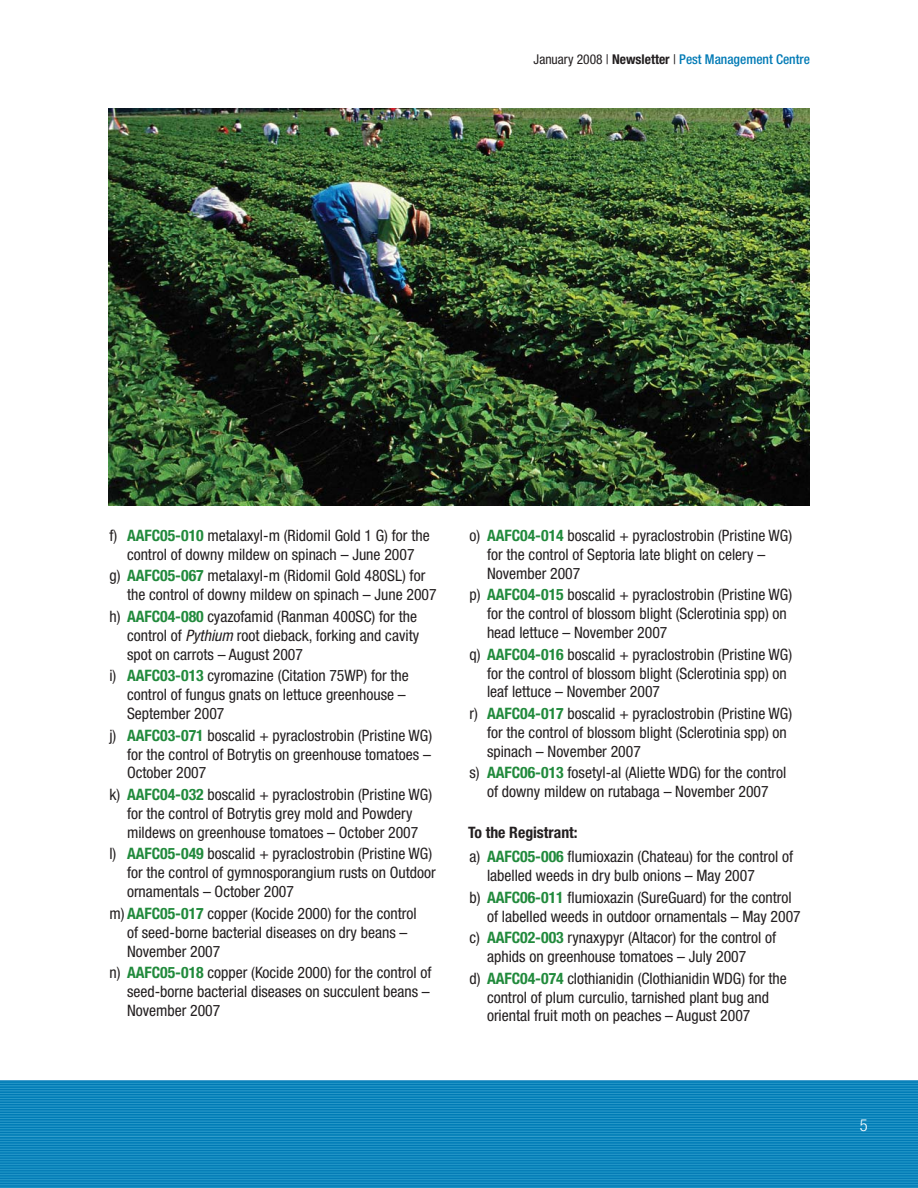
<style>
.page{position:relative;width:918px;height:1188px;background:#fff}
.page>*{position:absolute;margin:0;border:0;box-sizing:border-box;transform-origin:0 0}
.t1{font:300 condensed 16.5px "Helvetica Neue";color:#fff}
.t2{font:condensed 15.75px/18.9px "Helvetica Neue";color:#231f20}
.t3{font:500 condensed 13.5px "Helvetica Neue";color:#007ab5}
.s1{font-weight:400;color:#231f20}
.s2{font-weight:700;color:#231f20}
.s3{font-weight:700;color:#218a3c}
.s4{font-style:italic}
.s5{font-weight:700}
</style>
<div class="page">
<img style="left:0;top:1080px;width:918px;height:108px">
<img style="left:108px;top:108px;width:702px;height:397px">
<p class="t3" style="left:534px;top:54px;width:278px"><span class="s1">January 2008 |</span> <span class="s2">Newsletter</span> <span class="s1">|</span> Pest Management Centre</p>
<p class="t2" style="left:109px;top:527px;width:322px;text-align:center">f) <span class="s3">AAFC05-010</span> metalaxyl-m (Ridomil Gold 1 G) for the control of downy mildew on spinach – June 2007</p>
<p class="t2" style="left:127px;top:568px;width:311px;text-indent:-18px">g) <span class="s3">AAFC05-067</span> metalaxyl-m (Ridomil Gold 480SL) for the control of downy mildew on spinach – June 2007</p>
<p class="t2" style="left:127px;top:608px;width:294px;text-indent:-18px">h) <span class="s3">AAFC04-080</span> cyazofamid (Ranman 400SC) for the control of <span class="s4">Pythium</span>root dieback, forking and cavity spot on carrots – August 2007</p>
<p class="t2" style="left:127px;top:668px;width:283px;text-indent:-18px">i) <span class="s3">AAFC03-013</span> cyromazine (Citation 75WP) for the control of fungus gnats on lettuce greenhouse –<br>September 2007</p>
<p class="t2" style="left:127px;top:727px;width:307px;text-align:justify;text-indent:-18px">j) <span class="s3">AAFC03-071</span> boscalid + pyraclostrobin (Pristine WG) for the control of Botrytis on greenhouse tomatoes – October 2007</p>
<p class="t2" style="left:109px;top:786px;width:324px;text-align:center">k) <span class="s3">AAFC04-032</span> boscalid + pyraclostrobin (Pristine WG) for the control of Botrytis grey mold and Powdery mildews on greenhouse tomatoes – October 2007</p>
<p class="t2" style="left:127px;top:846px;width:310px;text-indent:-18px">l) <span class="s3">AAFC05-049</span> boscalid + pyraclostrobin (Pristine WG) for the control of gymnosporangium rusts on Outdoor ornamentals – October 2007</p>
<p class="t2" style="left:127px;top:905px;width:291px;text-indent:-18px">m) <span class="s3">AAFC05-017</span> copper (Kocide 2000) for the control of seed-borne bacterial diseases on dry beans –<br>November 2007</p>
<p class="t2" style="left:127px;top:965px;width:306px;text-align:justify;text-indent:-18px">n) <span class="s3">AAFC05-018</span> copper (Kocide 2000) for the control of seed-borne bacterial diseases on succulent beans – November 2007</p>
<p class="t2" style="left:487px;top:527px;width:307px;text-indent:-18px">o) <span class="s3">AAFC04-014</span> boscalid + pyraclostrobin (Pristine WG) for the control of Septoria late blight on celery –<br>November 2007</p>
<p class="t2" style="left:487px;top:587px;width:307px;text-indent:-18px">p) <span class="s3">AAFC04-015</span> boscalid + pyraclostrobin (Pristine WG) for the control of blossom blight (Sclerotinia spp) on head lettuce – November 2007</p>
<p class="t2" style="left:487px;top:646px;width:307px;text-indent:-18px">q) <span class="s3">AAFC04-016</span> boscalid + pyraclostrobin (Pristine WG) for the control of blossom blight (Sclerotinia spp) on leaf lettuce – November 2007</p>
<p class="t2" style="left:487px;top:705px;width:307px;text-indent:-18px">r) <span class="s3">AAFC04-017</span> boscalid + pyraclostrobin (Pristine WG) for the control of blossom blight (Sclerotinia spp) on spinach – November 2007</p>
<p class="t2" style="left:469px;top:765px;width:318px;text-align:center">s) <span class="s3">AAFC06-013</span> fosetyl-al (Aliette WDG) for the control of downy mildew on rutabaga – November 2007</p>
<p class="t2" style="left:468px;top:821px;width:327px;line-height:24.3px"><span class="s5">To the Registrant:<br></span>a) <span class="s3">AAFC05-006</span> flumioxazin (Chateau) for the control of</p>
<p class="t2" style="left:469px;top:866px;width:324px;line-height:21.6px;text-indent:18px">labelled weeds in dry bulb onions – May 2007<br>b) <span class="s3">AAFC06-011</span> flumioxazin (SureGuard) for the control</p>
<p class="t2" style="left:469px;top:907px;width:333px;line-height:21.6px;text-indent:18px">of labelled weeds in outdoor ornamentals – May 2007 c) <span class="s3">AAFC02-003</span> rynaxypyr (Altacor) for the control of</p>
<p class="t2" style="left:469px;top:947px;width:319px;line-height:21.6px;text-indent:18px">aphids on greenhouse tomatoes – July 2007<br>d) <span class="s3">AAFC04-074</span> clothianidin (Clothianidin WDG) for the</p>
<p class="t2" style="left:487px;top:989px;width:284px">control of plum curculio, tarnished plant bug and oriental fruit moth on peaches – August 2007</p>
<p class="t1" style="left:860px;top:1119px;width:9px">5</p>
</div>
